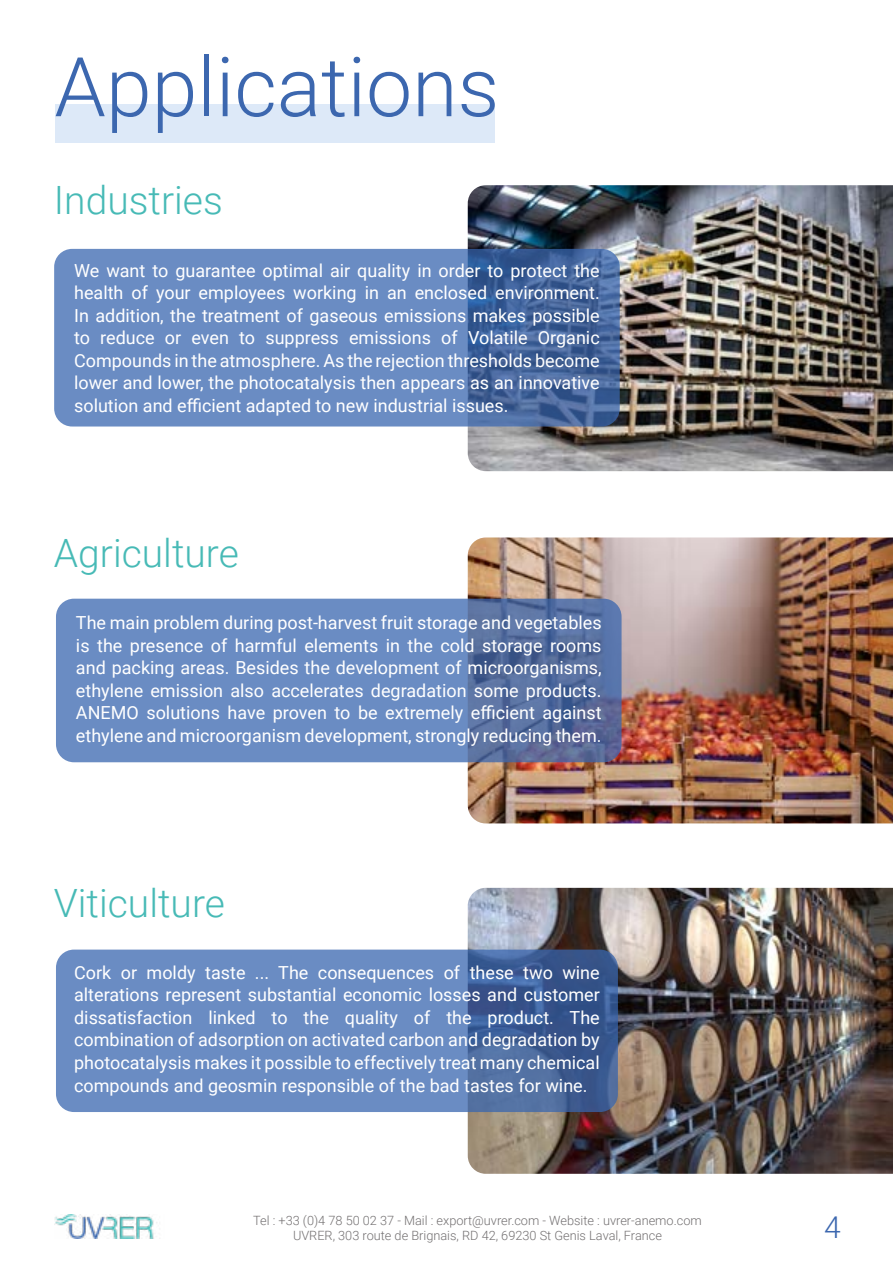
<style>
.page{position:relative;width:893px;height:1263px;background:#fff}
.page>*{position:absolute;margin:0;border:0;box-sizing:border-box;transform-origin:0 0}
.t1{font:300 82.5px "Roboto";color:#3c67af}
.t2{font:300 39px "Roboto";color:#47bab6}
.t3{font:300 30px "Roboto";color:#3c67af}
.t4{font:18px/22.5px "Roboto";color:#fff;text-align:justify}
.t5{font:300 12.75px/15px "Roboto";color:#737071;text-align:center}
</style>
<div class="page">
<div style="left:56px;top:104px;width:439px;height:38px;background:#dde9f8"></div>
<img style="left:468px;top:185px;width:425px;height:286px">
<img style="left:468px;top:537px;width:425px;height:286px">
<svg style="left:54px;top:249px;width:566px;height:177px;background:#5f81b8"></svg>
<svg style="left:56px;top:599px;width:566px;height:163px;background:#6483b8"></svg>
<img style="left:468px;top:888px;width:425px;height:286px">
<svg style="left:56px;top:949px;width:562px;height:163px;background:#5f80b6"></svg>
<img style="left:54px;top:1214px;width:103px;height:24px">
<h1 class="t1" style="left:54px;top:29px;width:446px">Applications</h1>
<h2 class="t2" style="left:54px;top:173px;width:170px">Industries</h2>
<p class="t4" style="left:74px;top:259px;width:527px">We want to guarantee optimal air quality in order to protect the health of your employees working in an enclosed environment.<br>In addition, the treatment of gaseous emissions makes possible to reduce or even to suppress emissions of Volatile Organic Compounds in the atmosphere. As the rejection thresholds become lower and lower, the photocatalysis then appears as an innovative solution and efficient adapted to new industrial issues.</p>
<h2 class="t2" style="left:54px;top:526px;width:186px">Agriculture</h2>
<p class="t4" style="left:76px;top:611px;width:527px">The main problem during post-harvest fruit storage and vegetables is the presence of harmful elements in the cold storage rooms and packing areas. Besides the development of microorganisms, ethylene emission also accelerates degradation some products.<br>ANEMO solutions have proven to be extremely efficient against ethylene and microorganism development, strongly reducing them.</p>
<h2 class="t2" style="left:54px;top:875px;width:173px">Viticulture</h2>
<p class="t4" style="left:74px;top:961px;width:527px">Cork or moldy taste ... The consequences of these two wine alterations represent substantial economic losses and customer dissatisfaction linked to the quality of the product. The combination of adsorption on activated carbon and degradation by photocatalysis makes it possible to effectively treat many chemical compounds and geosmin responsible of the bad tastes for wine.</p>
<p class="t5" style="left:253px;top:1212px;width:450px">Tel : +33 (0)4 78 50 02 37 - Mail : export@uvrer.com - Website : uvrer-anemo.com<br>UVRER, 303 route de Brignais, RD 42, 69230 St Genis Laval, France</p>
<h3 class="t3" style="left:824px;top:1206px;width:18px">4</h3>
</div>
